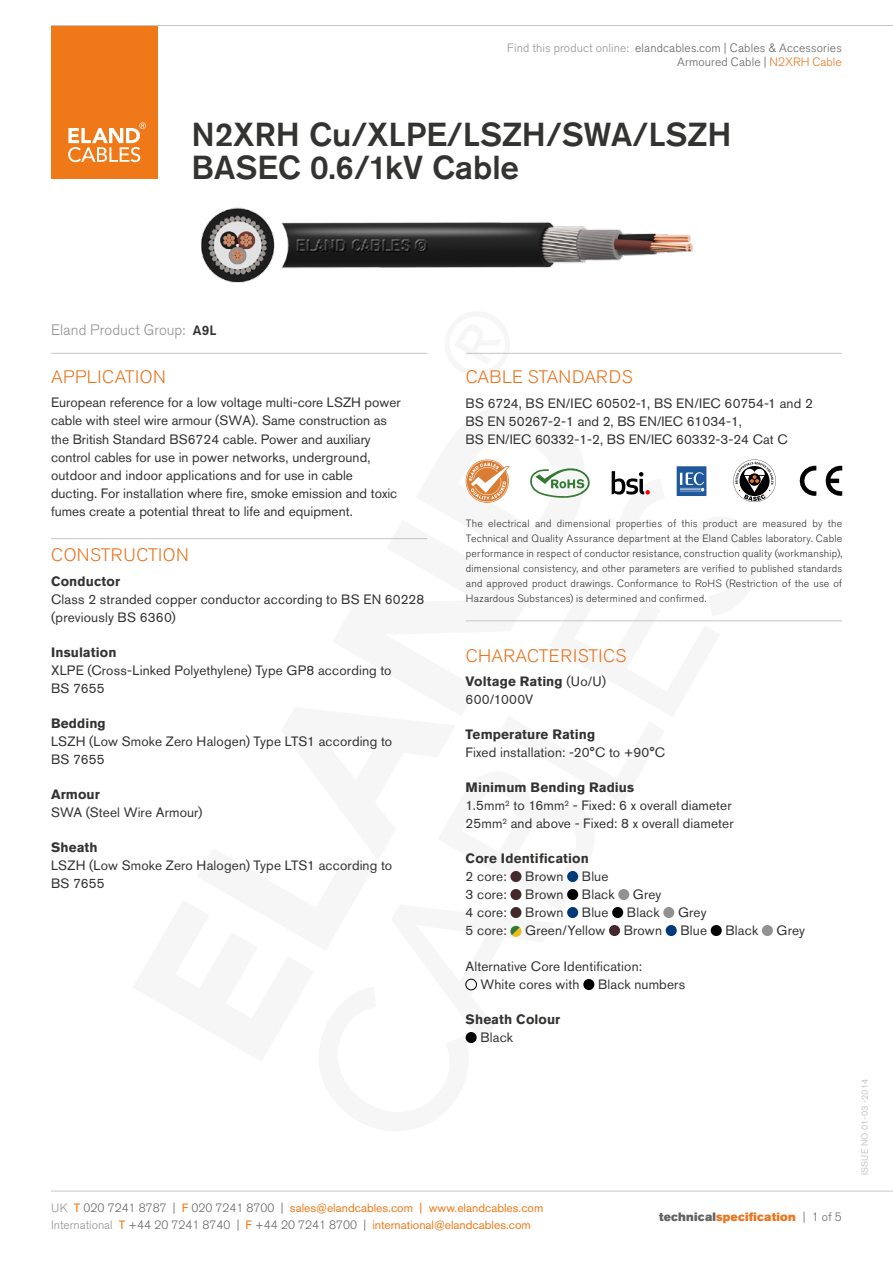
<style>
.page{position:relative;width:893px;height:1263px;background:#fff}
.page>*{position:absolute;margin:0;border:0;box-sizing:border-box;transform-origin:0 0}
.t1{font:500 33px/33px "Akzidenz Grotesk BE";color:#333332}
.t2{font:300 18px "Akzidenz Grotesk BE";letter-spacing:.01em;color:#e87722}
.t3{font:300 18px "Akzidenz Grotesk BE";letter-spacing:.03em;color:#e87722}
.t4{font:300 15px "Akzidenz Grotesk BE";color:#929292}
.t5{font:13.5px/18px "Akzidenz Grotesk BE";letter-spacing:.01em;color:#333332}
.t6{font:700 13.5px "Akzidenz Grotesk BE";letter-spacing:.01em;color:#333332}
.t7{font:500 13.5px "Akzidenz Grotesk BE";color:#333332}
.t8{font:12px/17.5px "Akzidenz Grotesk BE";color:#ef7918}
.t9{font:300 12px/14.4px "Akzidenz Grotesk BE";letter-spacing:.015em;color:#646363;text-align:right}
.t10{font:12px "Akzidenz Grotesk BE Super";letter-spacing:.015em;color:#e87722}
.t11{font:300 10.5px/15px "Akzidenz Grotesk BE";letter-spacing:.02em;color:#333332;text-align:justify}
.t12{font:9px "Akzidenz Grotesk BE";letter-spacing:.01em;color:#c6c6c6}
.s1{color:#929292}
.s2{color:#e87722}
.s3{font-weight:700}
.s4{font-weight:300;color:#929292}
.s5{font-weight:300;color:#646363}
.s6{color:#646363}
.s7{font-family:"Akzidenz Grotesk BE";font-weight:300;color:#646363}
</style>
<div class="page">
<div style="left:51px;top:26px;width:106px;height:153px;background:#ef7918"></div>
<svg style="left:68px;top:122px;width:78px;height:40px"></svg>
<hr style="left:51px;top:25px;width:842px;height:1px;background:#c6c6c6">
<hr style="left:51px;top:1191px;width:842px;height:1px;background:#c6c6c6">
<div style="left:510px;top:871px;width:11px;height:11px;background:#44292c;border-radius:50%"></div>
<div style="left:567px;top:871px;width:11px;height:11px;background:#003a78;border-radius:50%"></div>
<div style="left:510px;top:889px;width:11px;height:11px;background:#44292c;border-radius:50%"></div>
<div style="left:567px;top:889px;width:11px;height:11px;background:#000;border-radius:50%"></div>
<div style="left:618px;top:889px;width:11px;height:11px;background:#929292;border-radius:50%"></div>
<div style="left:510px;top:907px;width:11px;height:11px;background:#44292c;border-radius:50%"></div>
<div style="left:567px;top:907px;width:11px;height:11px;background:#003a78;border-radius:50%"></div>
<div style="left:612px;top:907px;width:11px;height:11px;background:#000;border-radius:50%"></div>
<div style="left:663px;top:907px;width:11px;height:11px;background:#929292;border-radius:50%"></div>
<svg style="left:510px;top:925px;width:12px;height:12px"></svg>
<div style="left:609px;top:925px;width:11px;height:11px;background:#44292c;border-radius:50%"></div>
<div style="left:666px;top:925px;width:11px;height:11px;background:#003a78;border-radius:50%"></div>
<div style="left:711px;top:925px;width:11px;height:11px;background:#000;border-radius:50%"></div>
<div style="left:762px;top:925px;width:11px;height:11px;background:#929292;border-radius:50%"></div>
<div style="left:466px;top:979px;width:11px;height:11px;border:1px solid #000;border-radius:50%"></div>
<div style="left:583px;top:979px;width:11px;height:11px;background:#000;border-radius:50%"></div>
<div style="left:466px;top:1032px;width:11px;height:11px;background:#000;border-radius:50%"></div>
<hr style="left:51px;top:353px;width:376px;height:1px;background:#c6c6c6">
<hr style="left:466px;top:353px;width:376px;height:1px;background:#c6c6c6">
<hr style="left:51px;top:538px;width:376px;height:1px;background:#c6c6c6">
<hr style="left:466px;top:620px;width:376px;height:1px;background:#c6c6c6">
<img style="left:201px;top:207px;width:492px;height:76px">
<svg style="left:825px;top:465px;width:17px;height:31px"></svg>
<svg style="left:799px;top:465px;width:17px;height:31px"></svg>
<svg style="left:612px;top:471px;width:38px;height:24px"></svg>
<svg style="left:530px;top:468px;width:60px;height:30px"></svg>
<svg style="left:677px;top:466px;width:29px;height:30px"></svg>
<svg style="left:733px;top:459px;width:43px;height:43px"></svg>
<svg style="left:465px;top:459px;width:45px;height:44px"></svg>
<p class="t9" style="left:507px;top:41px;width:336px"><span class="s1">Find this product online:</span> elandcables.com | Cables &amp; Accessories<br>Armoured Cable | <span class="s2">N2XRH Cable</span></p>
<h1 class="t1" style="left:191px;top:118px;width:542px">N2XRH Cu/XLPE/LSZH/SWA/LSZH<br>BASEC 0.6/1kV Cable</h1>
<p class="t4" style="left:51px;top:322px;width:136px">Eland Product Group:</p>
<p class="t7" style="left:193px;top:322px;width:25px">A9L</p>
<h2 class="t3" style="left:51px;top:367px;width:116px">APPLICATION</h2>
<p class="t5" style="left:51px;top:393px;width:351px">European reference for a low voltage multi-core LSZH power cable with steel wire armour (SWA). Same construction as the British Standard BS6724 cable. Power and auxiliary control cables for use in power networks, underground, outdoor and indoor applications and for use in cable ducting. For installation where fire, smoke emission and toxic fumes create a potential threat to life and equipment.</p>
<h2 class="t3" style="left:51px;top:545px;width:139px">CONSTRUCTION</h2>
<p class="t6" style="left:51px;top:573px;width:71px">Conductor</p>
<p class="t5" style="left:51px;top:590px;width:375px">Class 2 stranded copper conductor according to BS EN 60228 (previously BS 6360)</p>
<p class="t6" style="left:51px;top:644px;width:67px">Insulation</p>
<p class="t5" style="left:51px;top:661px;width:342px">XLPE (Cross-Linked Polyethylene) Type GP8 according to<br>BS 7655</p>
<p class="t6" style="left:51px;top:715px;width:56px">Bedding</p>
<p class="t5" style="left:51px;top:732px;width:343px">LSZH (Low Smoke Zero Halogen) Type LTS1 according to<br>BS 7655</p>
<p class="t6" style="left:51px;top:786px;width:50px">Armour</p>
<p class="t5" style="left:51px;top:803px;width:153px">SWA (Steel Wire Armour)</p>
<p class="t6" style="left:51px;top:839px;width:48px">Sheath</p>
<p class="t5" style="left:51px;top:856px;width:343px">LSZH (Low Smoke Zero Halogen) Type LTS1 according to<br>BS 7655</p>
<h2 class="t2" style="left:466px;top:367px;width:168px">CABLE STANDARDS</h2>
<p class="t5" style="left:466px;top:394px;width:349px">BS 6724, BS EN/IEC 60502-1, BS EN/IEC 60754-1 and 2<br>BS EN 50267-2-1 and 2, BS EN/IEC 61034-1,<br>BS EN/IEC 60332-1-2, BS EN/IEC 60332-3-24 Cat C</p>
<p class="t11" style="left:466px;top:516px;width:378px">The electrical and dimensional properties of this product are measured by the Technical and Quality Assurance department at the Eland Cables laboratory. Cable performance in respect of conductor resistance, construction quality (workmanship), dimensional consistency, and other parameters are verified to published standards and approved product drawings. Conformance to RoHS (Restriction of the use of Hazardous Substances) is determined and confirmed.</p>
<h2 class="t2" style="left:466px;top:645px;width:162px">CHARACTERISTICS</h2>
<p class="t5" style="left:466px;top:672px;width:142px"><span class="s3">Voltage Rating</span> (Uo/U)<br>600/1000V</p>
<p class="t6" style="left:466px;top:727px;width:131px">Temperature Rating</p>
<p class="t5" style="left:466px;top:743px;width:201px">Fixed installation: -20°C to +90°C</p>
<p class="t5" style="left:466px;top:778px;width:269px"><span class="s3">Minimum Bending Radius<br></span>1.5mm<sup>2</sup> to 16mm<sup>2</sup> - Fixed: 6 x overall diameter<br>25mm<sup>2</sup> and above - Fixed: 8 x overall diameter</p>
<p class="t6" style="left:466px;top:851px;width:125px">Core Identification</p>
<p class="t5" style="left:466px;top:867px;width:43px">2 core:</p>
<p class="t5" style="left:525px;top:867px;width:40px">Brown</p>
<p class="t5" style="left:582px;top:867px;width:28px">Blue</p>
<p class="t5" style="left:466px;top:885px;width:43px">3 core:</p>
<p class="t5" style="left:525px;top:885px;width:40px">Brown</p>
<p class="t5" style="left:582px;top:885px;width:34px">Black</p>
<p class="t5" style="left:633px;top:885px;width:30px">Grey</p>
<p class="t5" style="left:466px;top:903px;width:43px">4 core:</p>
<p class="t5" style="left:525px;top:903px;width:40px">Brown</p>
<p class="t5" style="left:582px;top:903px;width:28px">Blue</p>
<p class="t5" style="left:627px;top:903px;width:34px">Black</p>
<p class="t5" style="left:678px;top:903px;width:30px">Grey</p>
<p class="t5" style="left:466px;top:921px;width:43px">5 core:</p>
<p class="t5" style="left:525px;top:921px;width:82px">Green/Yellow</p>
<p class="t5" style="left:624px;top:921px;width:40px">Brown</p>
<p class="t5" style="left:680px;top:921px;width:28px">Blue</p>
<p class="t5" style="left:725px;top:921px;width:34px">Black</p>
<p class="t5" style="left:777px;top:921px;width:30px">Grey</p>
<p class="t5" style="left:480px;top:957px;width:163px;text-indent:-15px">Alternative Core Identification:<br>White cores with</p>
<p class="t5" style="left:598px;top:975px;width:89px">Black numbers</p>
<p class="t6" style="left:466px;top:1012px;width:96px">Sheath Colour</p>
<p class="t5" style="left:480px;top:1028px;width:34px">Black</p>
<p class="t8" style="left:51px;top:1199px;width:494px"><span class="s4">UK</span> T <span class="s5">020 7241 8787 |</span> F <span class="s5">020 7241 8700 |</span> sales@elandcables.com | www.elandcables.com<br><span class="s4">International</span> T <span class="s5">+44 20 7241 8740 |</span> F <span class="s5">+44 20 7241 8700 |</span> international@elandcables.com</p>
<p class="t10" style="left:659px;top:1209px;width:184px"><span class="s6">technical</span>specification <span class="s7">| 1 of 5</span></p>
<p class="t12" style="left:859px;top:1175px;width:98px;rotate:-90deg">ISSUE NO 01-03 -2014</p>
</div>
